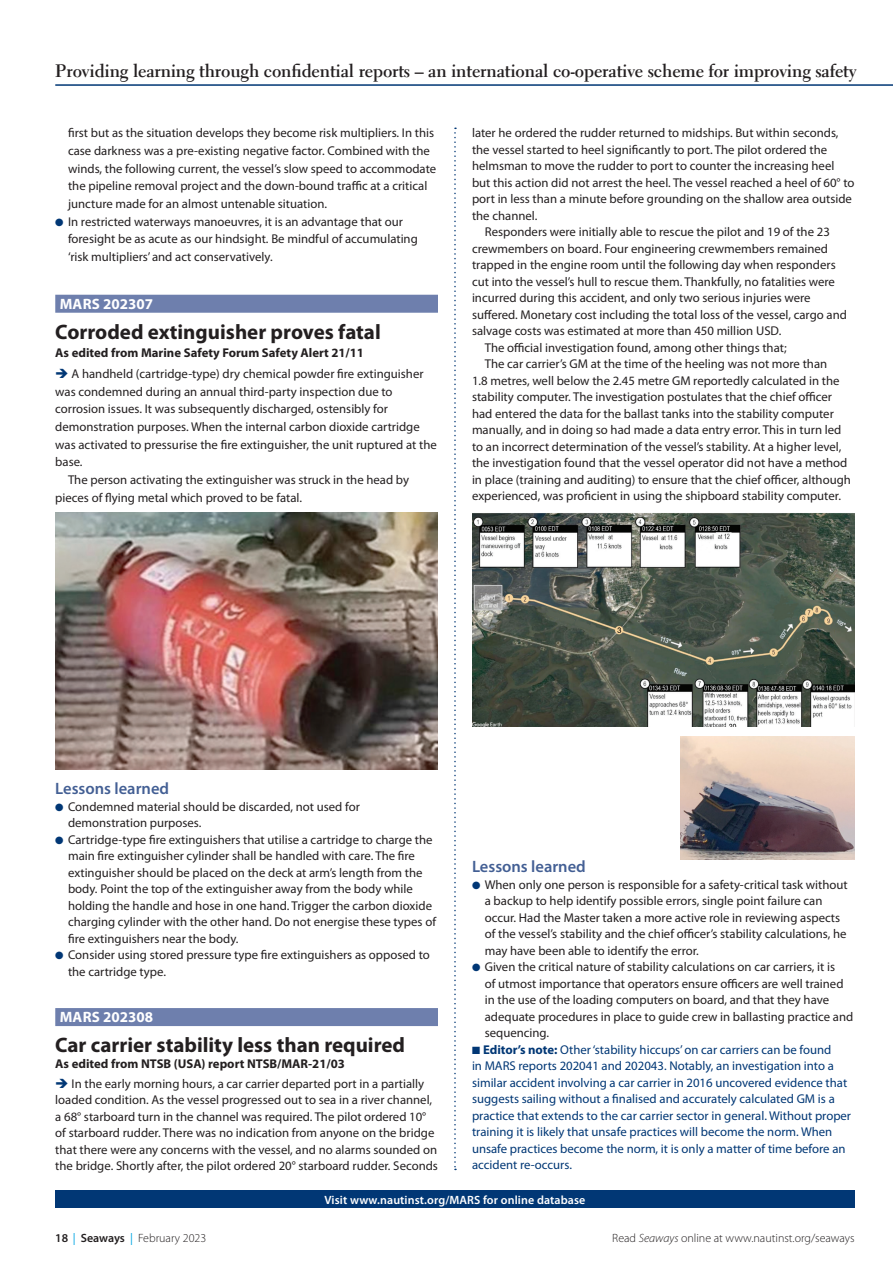
<style>
.page{position:relative;width:893px;height:1263px;background:#fff}
.page>*{position:absolute;margin:0;border:0;box-sizing:border-box;transform-origin:0 0}
.t1{font:700 21px "Myriad Pro";color:#231f20}
.t2{font:700 18px "Electra LT Std";letter-spacing:-.005em;color:#231f20}
.t3{font:600 16.5px "Myriad Pro";color:#435f94}
.t4{font:700 15px "Myriad Pro";color:#fff}
.t5{font:12.75px/16.5px "Myriad Pro";color:#231f20}
.t6{font:12.75px/16.5px "Myriad Pro";color:#013775}
.t7{font:700 12.75px "Myriad Pro";color:#231f20}
.t8{font:300 12px "Myriad Pro";color:#231f20}
.t9{font:600 12px "Myriad Pro";letter-spacing:.01em;color:#fff}
.s1{color:#013775}
.s2{font-weight:700}
.s3{font-weight:600}
.s4{font-weight:400;color:#00a5e3}
.s5{font-style:italic}
</style>
<div class="page">
<hr style="left:55px;top:84px;width:838px;height:2px;background:#013775">
<div style="left:55px;top:1191px;width:800px;height:17px;background:#013775"></div>
<div style="left:55px;top:295px;width:383px;height:18px;background:#6e7fad"></div>
<svg style="left:454px;top:128px;width:2px;height:1042px"></svg>
<img style="left:55px;top:512px;width:383px;height:257px">
<div style="left:55px;top:1008px;width:383px;height:18px;background:#6e7fad"></div>
<img style="left:472px;top:513px;width:383px;height:213px">
<img style="left:680px;top:737px;width:175px;height:123px">
<h2 class="t2" style="left:55px;top:60px;width:803px">Providing learning through confidential reports – an international co-operative scheme for improving safety</h2>
<p class="t5" style="left:68px;top:124px;width:370px;line-height:17.7px">first but as the situation develops they become risk multipliers. In this case darkness was a pre-existing negative factor. Combined with the winds, the following current, the vessel’s slow speed to accommodate the pipeline removal project and the down-bound traffic at a critical juncture made for an almost untenable situation.</p>
<p class="t5" style="left:68px;top:212px;width:351px;line-height:17.7px;text-indent:-13px"><span class="s1">●</span> In restricted waterways manoeuvres, it is an advantage that our foresight be as acute as our hindsight. Be mindful of accumulating ‘risk multipliers’ and act conservatively.</p>
<p class="t4" style="left:60px;top:294px;width:95px">MARS 202307</p>
<h1 class="t1" style="left:55px;top:319px;width:327px">Corroded extinguisher proves fatal</h1>
<p class="t7" style="left:55px;top:345px;width:310px">As edited from Marine Safety Forum Safety Alert 21/11</p>
<p class="t5" style="left:55px;top:365px;width:370px"><span class="s1">➔</span> A handheld (cartridge-type) dry chemical powder fire extinguisher</p>
<p class="t5" style="left:55px;top:383px;width:339px">was condemned during an annual third-party inspection due to</p>
<p class="t5" style="left:55px;top:401px;width:334px">corrosion issues. It was subsequently discharged, ostensibly for</p>
<p class="t5" style="left:55px;top:418px;width:366px">demonstration purposes. When the internal carbon dioxide cartridge</p>
<p class="t5" style="left:55px;top:436px;width:383px">was activated to pressurise the fire extinguisher, the unit ruptured at the</p>
<p class="t5" style="left:55px;top:454px;width:29px">base.</p>
<p class="t5" style="left:68px;top:471px;width:343px">The person activating the extinguisher was struck in the head by</p>
<p class="t5" style="left:55px;top:489px;width:248px">pieces of flying metal which proved to be fatal.</p>
<p class="t5" style="left:472px;top:124px;width:368px">later he ordered the rudder returned to midships. But within seconds,</p>
<p class="t5" style="left:472px;top:141px;width:357px">the vessel started to heel significantly to port. The pilot ordered the</p>
<p class="t5" style="left:472px;top:157px;width:364px">helmsman to move the rudder to port to counter the increasing heel</p>
<p class="t5" style="left:472px;top:174px;width:384px">but this action did not arrest the heel. The vessel reached a heel of 60° to</p>
<p class="t5" style="left:472px;top:190px;width:381px">port in less than a minute before grounding on the shallow area outside</p>
<p class="t5" style="left:472px;top:207px;width:67px">the channel.</p>
<p class="t5" style="left:485px;top:223px;width:347px">Responders were initially able to rescue the pilot and 19 of the 23</p>
<p class="t5" style="left:472px;top:240px;width:358px">crewmembers on board. Four engineering crewmembers remained</p>
<p class="t5" style="left:472px;top:256px;width:365px">trapped in the engine room until the following day when responders</p>
<p class="t5" style="left:472px;top:273px;width:364px">cut into the vessel’s hull to rescue them. Thankfully, no fatalities were</p>
<p class="t5" style="left:472px;top:289px;width:340px">incurred during this accident, and only two serious injuries were</p>
<p class="t5" style="left:472px;top:306px;width:376px">suffered. Monetary cost including the total loss of the vessel, cargo and</p>
<p class="t5" style="left:472px;top:322px;width:311px">salvage costs was estimated at more than 450 million USD.</p>
<p class="t5" style="left:485px;top:339px;width:303px">The official investigation found, among other things that;</p>
<p class="t5" style="left:485px;top:355px;width:344px">The car carrier’s GM at the time of the heeling was not more than</p>
<p class="t5" style="left:472px;top:372px;width:369px">1.8 metres, well below the 2.45 metre GM reportedly calculated in the</p>
<p class="t5" style="left:472px;top:388px;width:362px">stability computer. The investigation postulates that the chief officer</p>
<p class="t5" style="left:472px;top:405px;width:363px">had entered the data for the ballast tanks into the stability computer</p>
<p class="t5" style="left:472px;top:421px;width:371px">manually, and in doing so had made a data entry error. This in turn led</p>
<p class="t5" style="left:472px;top:438px;width:371px">to an incorrect determination of the vessel’s stability. At a higher level,</p>
<p class="t5" style="left:472px;top:454px;width:377px">the investigation found that the vessel operator did not have a method</p>
<p class="t5" style="left:472px;top:471px;width:380px">in place (training and auditing) to ensure that the chief officer, although</p>
<p class="t5" style="left:472px;top:487px;width:370px">experienced, was proficient in using the shipboard stability computer.</p>
<p class="t3" style="left:55px;top:778px;width:115px">Lessons learned</p>
<p class="t5" style="left:68px;top:798px;width:293px;text-indent:-13px"><span class="s1">●</span> Condemned material should be discarded, not used for demonstration purposes.</p>
<p class="t5" style="left:68px;top:831px;width:370px;text-indent:-13px"><span class="s1">●</span> Cartridge-type fire extinguishers that utilise a cartridge to charge the main fire extinguisher cylinder shall be handled with care. The fire extinguisher should be placed on the deck at arm’s length from the body. Point the top of the extinguisher away from the body while holding the handle and hose in one hand. Trigger the carbon dioxide charging cylinder with the other hand. Do not energise these types of fire extinguishers near the body.</p>
<p class="t5" style="left:68px;top:946px;width:363px;text-indent:-13px"><span class="s1">●</span> Consider using stored pressure type fire extinguishers as opposed to the cartridge type.</p>
<p class="t4" style="left:60px;top:1007px;width:95px">MARS 202308</p>
<h1 class="t1" style="left:55px;top:1031px;width:351px">Car carrier stability less than required</h1>
<p class="t7" style="left:55px;top:1055px;width:291px">As edited from NTSB (USA) report NTSB/MAR-21/03</p>
<p class="t5" style="left:55px;top:1075px;width:384px"><span class="s1">➔</span> In the early morning hours, a car carrier departed port in a partially loaded condition. As the vessel progressed out to sea in a river channel, a 68° starboard turn in the channel was required. The pilot ordered 10° of starboard rudder. There was no indication from anyone on the bridge that there were any concerns with the vessel, and no alarms sounded on the bridge. Shortly after, the pilot ordered 20° starboard rudder. Seconds</p>
<p class="t3" style="left:472px;top:856px;width:115px">Lessons learned</p>
<p class="t5" style="left:485px;top:876px;width:365px;text-indent:-13px"><span class="s1">●</span> When only one person is responsible for a safety-critical task without a backup to help identify possible errors, single point failure can occur. Had the Master taken a more active role in reviewing aspects of the vessel’s stability and the chief officer’s stability calculations, he may have been able to identify the error.</p>
<p class="t5" style="left:485px;top:958px;width:370px;text-indent:-13px"><span class="s1">●</span> Given the critical nature of stability calculations on car carriers, it is<br>of utmost importance that operators ensure officers are well trained in the use of the loading computers on board, and that they have adequate procedures in place to guide crew in ballasting practice and sequencing.</p>
<p class="t6" style="left:472px;top:1041px;width:381px">■ <span class="s2">Editor’s note:</span> Other ‘stability hiccups’ on car carriers can be found<br>in MARS reports 202041 and 202043. Notably, an investigation into a similar accident involving a car carrier in 2016 uncovered evidence that suggests sailing without a finalised and accurately calculated GM is a practice that extends to the car carrier sector in general. Without proper training it is likely that unsafe practices will become the norm. When unsafe practices become the norm, it is only a matter of time before an accident re-occurs.</p>
<p class="t9" style="left:324px;top:1192px;width:262px">Visit www.nautinst.org/MARS for online database</p>
<p class="t8" style="left:55px;top:1231px;width:153px"><span class="s3">18</span> <span class="s4">|</span> <span class="s3">Seaways</span> <span class="s4">|</span> February 2023</p>
<p class="t8" style="left:612px;top:1231px;width:244px">Read <span class="s5">Seaways</span> online at www.nautinst.org/seaways</p>
</div>
